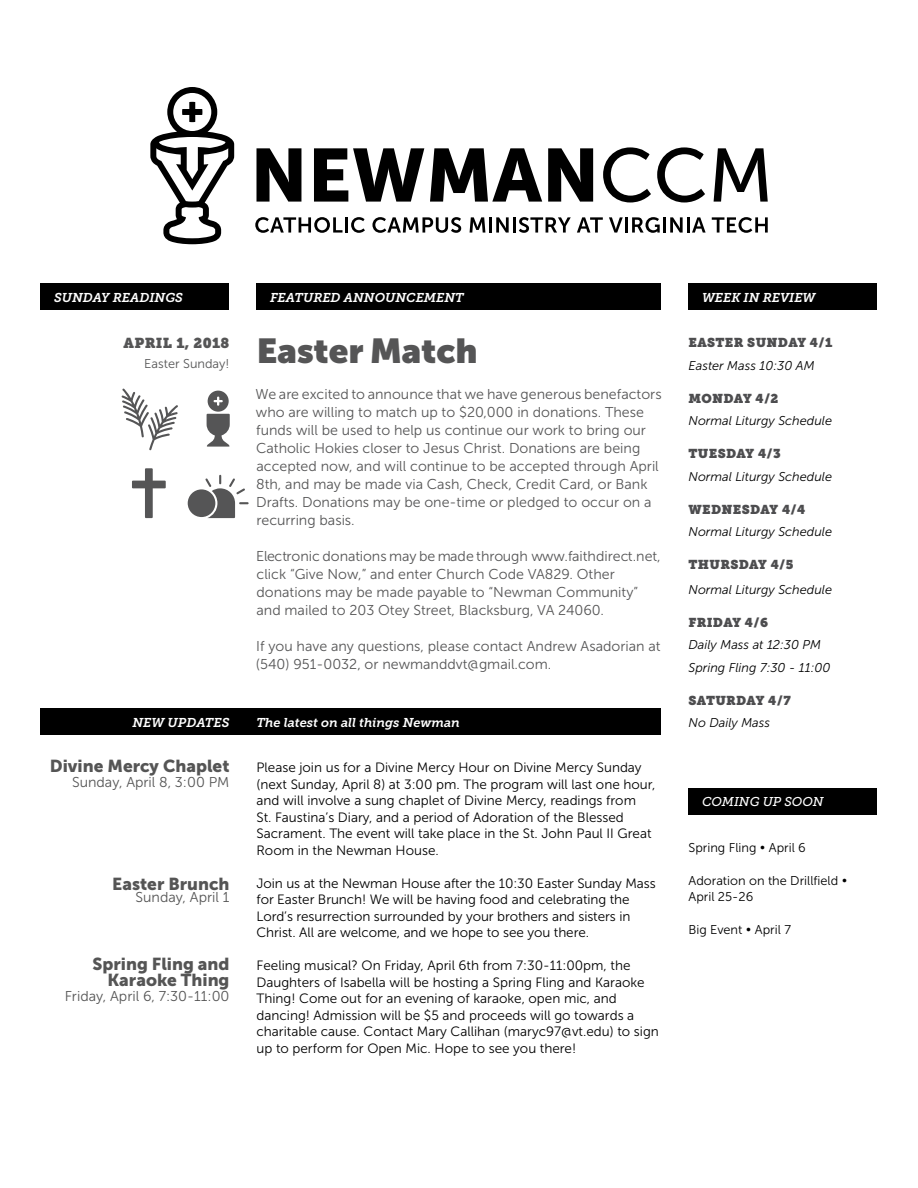
<style>
.page{position:relative;width:918px;height:1188px;background:#fff}
.page>*{position:absolute;margin:0;border:0;box-sizing:border-box;transform-origin:0 0}
.t1{font:900 34.5px "Museo Sans Display";letter-spacing:.005em;color:#555556}
.t2{font:17.25px/16.5px "Museo Sans 900";color:#555;text-align:right}
.t3{font:14.25px/18px "Museo Sans 300";color:#555556}
.t4{font:14.25px "Museo Sans 300";color:#555}
.t5{font:14.25px "Museo Slab";letter-spacing:.025em;color:#555556}
.t6{font:13.5px/16.5px "Museo Sans 300";color:#000}
.t7{font:italic 12.75px/22.5px "Museo Sans 300";color:#000}
.t8{font:italic 12.75px "Museo Slab 700";color:#fff}
.t9{font:12.75px "Museo Slab";letter-spacing:.025em;color:#4d4d4f}
.t10{font:12.75px/16.5px "Museo Sans 300";color:#000}
.t11{font:12.75px "Museo Sans 300";color:#555556}
.t12{font:italic 12.75px "Museo Slab 500";color:#fff}
</style>
<div class="page">
<svg style="left:150px;top:87px;width:84px;height:157px"></svg>
<svg style="left:255px;top:217px;width:88px;height:16px"></svg>
<hr style="left:345px;top:217px;width:3px;height:16px;background:#000">
<svg style="left:351px;top:217px;width:14px;height:16px"></svg>
<svg style="left:372px;top:217px;width:89px;height:16px"></svg>
<svg style="left:470px;top:217px;width:15px;height:16px"></svg>
<hr style="left:489px;top:217px;width:3px;height:16px;background:#000">
<svg style="left:496px;top:217px;width:13px;height:16px"></svg>
<hr style="left:513px;top:217px;width:3px;height:16px;background:#000">
<svg style="left:519px;top:217px;width:52px;height:16px"></svg>
<svg style="left:577px;top:217px;width:26px;height:16px"></svg>
<svg style="left:609px;top:217px;width:14px;height:16px"></svg>
<hr style="left:625px;top:217px;width:3px;height:16px;background:#000">
<svg style="left:632px;top:217px;width:28px;height:16px"></svg>
<hr style="left:663px;top:217px;width:3px;height:16px;background:#000">
<svg style="left:670px;top:217px;width:13px;height:16px"></svg>
<hr style="left:687px;top:217px;width:3px;height:16px;background:#000">
<svg style="left:692px;top:217px;width:14px;height:16px"></svg>
<svg style="left:712px;top:217px;width:56px;height:16px"></svg>
<svg style="left:256px;top:148px;width:45px;height:54px"></svg>
<svg style="left:314px;top:148px;width:110px;height:54px"></svg>
<svg style="left:430px;top:148px;width:112px;height:54px"></svg>
<svg style="left:548px;top:148px;width:45px;height:54px"></svg>
<svg style="left:603px;top:147px;width:48px;height:55px"></svg>
<svg style="left:657px;top:147px;width:48px;height:55px"></svg>
<svg style="left:714px;top:148px;width:54px;height:54px"></svg>
<div style="left:40px;top:284px;width:190px;height:26px;background:#000"></div>
<div style="left:688px;top:284px;width:190px;height:26px;background:#000"></div>
<div style="left:256px;top:284px;width:406px;height:26px;background:#000"></div>
<div style="left:688px;top:788px;width:190px;height:27px;background:#000"></div>
<div style="left:40px;top:708px;width:622px;height:27px;background:#000"></div>
<svg style="left:205px;top:475px;width:44px;height:43px"></svg>
<div style="left:188px;top:489px;width:27px;height:28px;background:#555556;border-radius:50%"></div>
<svg style="left:132px;top:468px;width:34px;height:50px"></svg>
<svg style="left:122px;top:388px;width:56px;height:62px"></svg>
<svg style="left:207px;top:391px;width:23px;height:56px"></svg>
<p class="t8" style="left:54px;top:290px;width:130px">SUNDAY READINGS</p>
<p class="t5" style="left:124px;top:335px;width:107px">APRIL 1, 2018</p>
<p class="t11" style="left:144px;top:356px;width:87px">Easter Sunday!</p>
<p class="t8" style="left:132px;top:715px;width:99px">NEW UPDATES</p>
<p class="t2" style="left:50px;top:758px;width:181px">Divine Mercy Chaplet</p>
<p class="t4" style="left:72px;top:774px;width:159px">Sunday, April 8, 3:00 PM</p>
<p class="t2" style="left:112px;top:876px;width:119px">Easter Brunch</p>
<p class="t4" style="left:136px;top:890px;width:95px">Sunday, April 1</p>
<p class="t2" style="left:93px;top:956px;width:138px">Spring Fling and<br>Karaoke Thing</p>
<p class="t4" style="left:65px;top:989px;width:166px">Friday, April 6, 7:30-11:00</p>
<p class="t8" style="left:270px;top:290px;width:195px">FEATURED ANNOUNCEMENT</p>
<h1 class="t1" style="left:257px;top:331px;width:222px">Easter Match</h1>
<p class="t3" style="left:255px;top:386px;width:408px">We are excited to announce that we have generous benefactors who are willing to match up to $20,000 in donations. These funds will be used to help us continue our work to bring our Catholic Hokies closer to Jesus Christ. Donations are being accepted now, and will continue to be accepted through April 8th, and may be made via Cash, Check, Credit Card, or Bank Drafts. Donations may be one-time or pledged to occur on a recurring basis.</p>
<p class="t3" style="left:256px;top:548px;width:406px">Electronic donations may be made through www.faithdirect.net, click “Give Now,” and enter Church Code VA829. Other donations may be made payable to “Newman Community” and mailed to 203 Otey Street, Blacksburg, VA 24060.</p>
<p class="t3" style="left:256px;top:638px;width:406px">If you have any questions, please contact Andrew Asadorian at (540) 951-0032, or newmanddvt@gmail.com.</p>
<p class="t8" style="left:257px;top:715px;width:205px">The latest on all things Newman</p>
<p class="t6" style="left:256px;top:759px;width:400px">Please join us for a Divine Mercy Hour on Divine Mercy Sunday (next Sunday, April 8) at 3:00 pm. The program will last one hour, and will involve a sung chaplet of Divine Mercy, readings from<br>St. Faustina’s Diary, and a period of Adoration of the Blessed Sacrament. The event will take place in the St. John Paul II Great Room in the Newman House.</p>
<p class="t6" style="left:256px;top:875px;width:401px">Join us at the Newman House after the 10:30 Easter Sunday Mass for Easter Brunch! We will be having food and celebrating the Lord’s resurrection surrounded by your brothers and sisters in Christ. All are welcome, and we hope to see you there.</p>
<p class="t6" style="left:256px;top:957px;width:404px">Feeling musical? On Friday, April 6th from 7:30-11:00pm, the Daughters of Isabella will be hosting a Spring Fling and Karaoke Thing! Come out for an evening of karaoke, open mic, and dancing! Admission will be $5 and proceeds will go towards a charitable cause. Contact Mary Callihan (maryc97@vt.edu) to sign up to perform for Open Mic. Hope to see you there!</p>
<p class="t8" style="left:702px;top:290px;width:115px">WEEK IN REVIEW</p>
<p class="t9" style="left:689px;top:335px;width:145px">EASTER SUNDAY 4/1</p>
<p class="t7" style="left:689px;top:354px;width:128px">Easter Mass 10:30 AM</p>
<p class="t9" style="left:689px;top:391px;width:92px">MONDAY 4/2</p>
<p class="t7" style="left:689px;top:410px;width:145px">Normal Liturgy Schedule</p>
<p class="t9" style="left:689px;top:446px;width:94px">TUESDAY 4/3</p>
<p class="t7" style="left:689px;top:465px;width:145px">Normal Liturgy Schedule</p>
<p class="t9" style="left:689px;top:502px;width:118px">WEDNESDAY 4/4</p>
<p class="t7" style="left:689px;top:521px;width:145px">Normal Liturgy Schedule</p>
<p class="t9" style="left:689px;top:557px;width:107px">THURSDAY 4/5</p>
<p class="t7" style="left:689px;top:578px;width:145px">Normal Liturgy Schedule</p>
<p class="t9" style="left:689px;top:615px;width:81px">FRIDAY 4/6</p>
<p class="t7" style="left:689px;top:634px;width:143px">Daily Mass at 12:30 PM<br>Spring Fling 7:30 - 11:00</p>
<p class="t9" style="left:689px;top:693px;width:104px">SATURDAY 4/7</p>
<p class="t7" style="left:689px;top:712px;width:83px">No Daily Mass</p>
<p class="t12" style="left:702px;top:795px;width:123px">COMING UP SOON</p>
<p class="t10" style="left:689px;top:839px;width:119px">Spring Fling • April 6</p>
<p class="t10" style="left:689px;top:872px;width:160px">Adoration on the Drillfield •<br>April 25-26</p>
<p class="t10" style="left:689px;top:922px;width:104px">Big Event • April 7</p>
</div>
